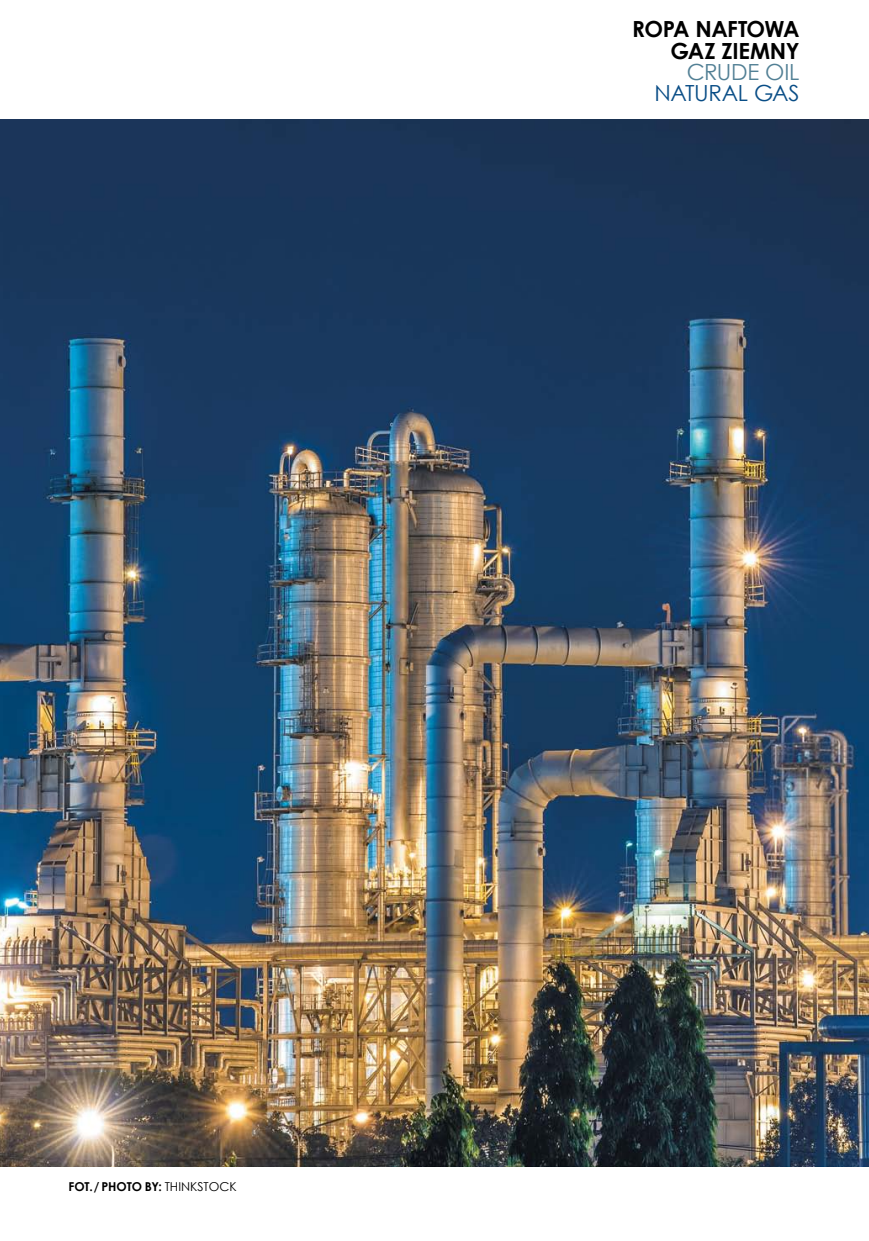
<style>
.page{position:relative;width:869px;height:1241px;background:#fff}
.page>*{position:absolute;margin:0;border:0;box-sizing:border-box;transform-origin:0 0}
.t1{font:700 22.22px/21px "Century Gothic";letter-spacing:-.03em;color:#000;text-align:right}
.t2{font:22.22px "Century Gothic";letter-spacing:-.02em;color:#094d86}
.t3{font:22.22px "Century Gothic";letter-spacing:-.015em;color:#528095}
.t4{font:700 12.25px "Century Gothic";letter-spacing:-.015em;color:#000}
.t5{font:12.25px "Century Gothic";color:#000}
.s1{font-weight:400}
</style>
<div class="page">
<img style="left:0;top:119px;width:868px;height:1047px">
<p class="t1" style="left:632px;top:18px;width:169px">ROPA NAFTOWA<br>GAZ ZIEMNY</p>
<p class="t3" style="left:686px;top:56px;width:114px">CRUDE OIL</p>
<p class="t2" style="left:654px;top:77px;width:146px">NATURAL GAS</p>
<p class="t4" style="left:68px;top:1176px;width:104px">Fot./ PHOTO BY: <span class="s1">THIN</span></p>
<p class="t5" style="left:190px;top:1177px;width:17px">KSTOC</p>
<p class="t5" style="left:229px;top:1177px;width:9px">K</p>
</div>
